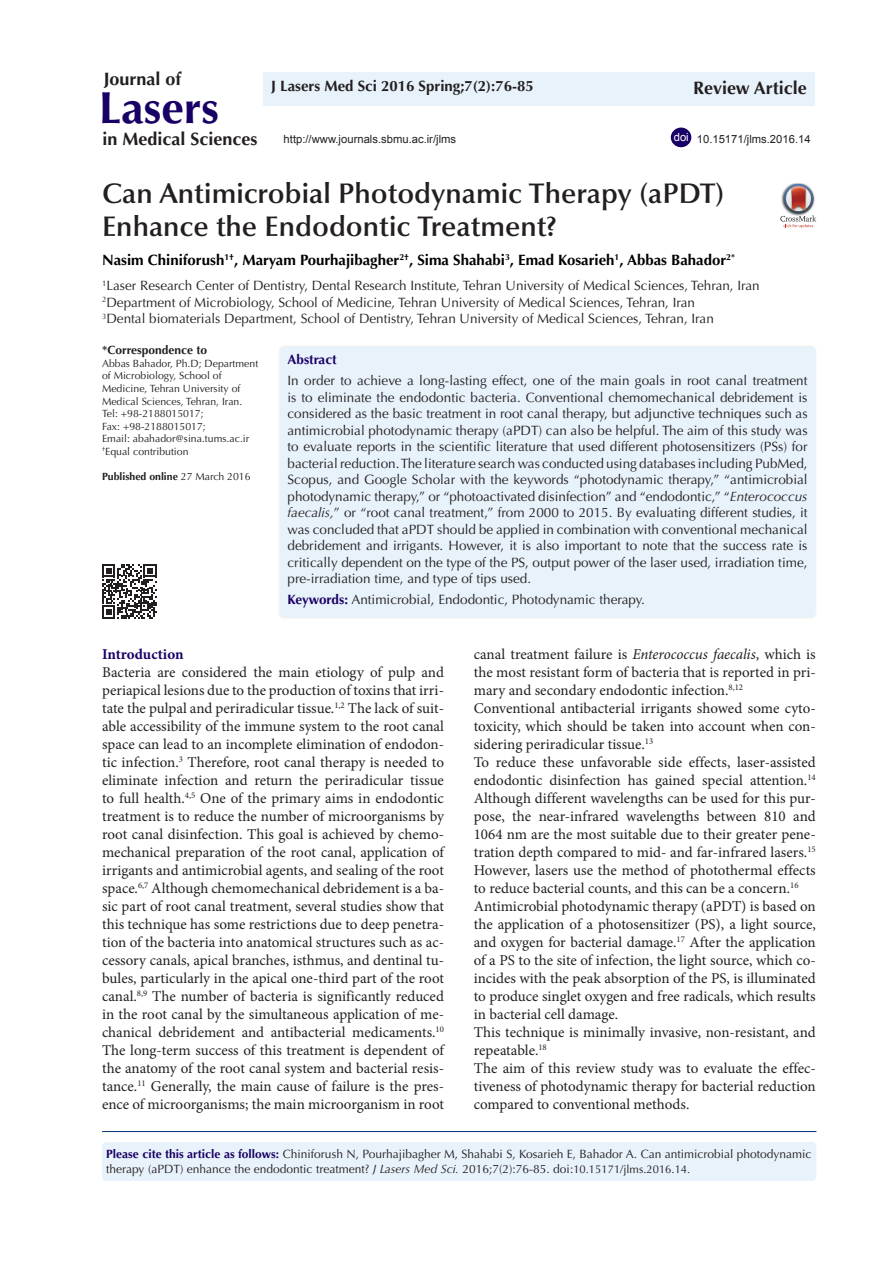
<style>
.page{position:relative;width:893px;height:1263px;background:#fff}
.page>*{position:absolute;margin:0;border:0;box-sizing:border-box;transform-origin:0 0}
.t1{font:700 45px "Optima LT Std";color:#190066}
.t2{font:600 28.5px/33px "Optima LT Std";color:#231f20}
.t3{font:700 18px "Optima LT Std";color:#231f20}
.t4{font:15px/18px "Minion Pro";color:#231f20;text-align:justify}
.t5{font:700 15px "Optima LT Std";color:#000}
.t6{font:700 15px "Optima LT Std";color:#231f20}
.t7{font:700 15px "Minion Pro";letter-spacing:-.005em;color:#190066}
.Default{font:13.5px/16.5px "Optima LT Std";color:#231f20;text-align:justify}
.Default-2{font:700 13.5px "Optima LT Std";color:#190066}
.t8{font:12px/15px "Optima LT Std";color:#231f20}
.t9{font:700 12px "Optima LT Std";color:#231f20}
.t10{font:11.25px "Arial";color:#231f20}
.t11{font:11.25px "Arial";color:#fff}
.t12{font:10.5px/12.6px "Optima LT Std";color:#231f20}
.t13{font:700 10.5px "Optima LT Std";color:#231f20}
.s1{font-style:italic}
.s2{font-weight:700;color:#190066}
.s3{font-weight:400}
.s4{font-size:11.25px}
</style>
<div class="page">
<hr style="left:102px;top:1131px;width:714px;height:1px;background:#053278">
<div style="left:102px;top:1142px;width:714px;height:39px;background:#e8f2fa;border-radius:4px"></div>
<img style="left:792px;top:183px;width:12px;height:1px">
<svg style="left:780px;top:184px;width:36px;height:44px"></svg>
<div style="left:649px;top:72px;width:166px;height:34px;background:#e8f2fa"></div>
<div style="left:671px;top:128px;width:20px;height:19px;background:#190066;border-radius:50%"></div>
<div style="left:279px;top:346px;width:537px;height:272px;background:#e8f2fa;border-radius:6px"></div>
<div style="left:279px;top:345px;width:537px;height:274px;border:1px solid #fef9ed;border-radius:6px"></div>
<svg style="left:102px;top:564px;width:54px;height:54px"></svg>
<div style="left:263px;top:72px;width:386px;height:34px;background:#e8f2fa"></div>
<p class="t3" style="left:104px;top:68px;width:79px">Journal of</p>
<p class="t1" style="left:99px;top:81px;width:122px">Lasers</p>
<p class="t3" style="left:103px;top:129px;width:157px">in Medical Sciences</p>
<p class="t3" style="left:693px;top:77px;width:115px">Review Article</p>
<p class="t6" style="left:271px;top:78px;width:264px">J Lasers Med Sci 2016 Spring;7(2):76-85</p>
<p class="t10" style="left:284px;top:132px;width:174px">http://www.journals.sbmu.ac.ir/jlms</p>
<p class="t11" style="left:674px;top:130px;width:17px">doi</p>
<p class="t10" style="left:697px;top:131px;width:115px">10.15171/jlms.2016.14</p>
<p class="t2" style="left:102px;top:177px;width:624px">Can Antimicrobial Photodynamic Therapy (aPDT)<br>Enhance the Endodontic Treatment?</p>
<p class="t5" style="left:102px;top:251px;width:634px">Nasim Chiniforush<sup>1†</sup>, Maryam Pourhajibagher<sup>2†</sup>, Sima Shahabi<sup>3</sup>, Emad Kosarieh<sup>1</sup>, Abbas Bahador<sup>2*</sup></p>
<p class="Default" style="left:102px;top:278px;width:659px"><sup>1</sup>Laser Research Center of Dentistry, Dental Research Institute, Tehran University of Medical Sciences, Tehran, Iran</p>
<p class="Default" style="left:102px;top:294px;width:595px"><sup>2</sup>Department of Microbiology, School of Medicine, Tehran University of Medical Sciences, Tehran, Iran</p>
<p class="Default" style="left:102px;top:311px;width:613px"><sup>3</sup>Dental biomaterials Department, School of Dentistry, Tehran University of Medical Sciences, Tehran, Iran</p>
<p class="Default-2" style="left:288px;top:352px;width:51px">Abstract</p>
<p class="Default" style="left:288px;top:372px;width:522px">In order to achieve a long-lasting effect, one of the main goals in root canal treatment is to eliminate the endodontic bacteria. Conventional chemomechanical debridement is considered as the basic treatment in root canal therapy, but adjunctive techniques such as antimicrobial photodynamic therapy (aPDT) can also be helpful. The aim of this study was to evaluate reports in the scientific literature that used different photosensitizers (PSs) for bacterial reduction. The literature search was conducted using databases including PubMed, Scopus, and Google Scholar with the keywords “photodynamic therapy,” “antimicrobial photodynamic therapy,” or “photoactivated disinfection” and “endodontic,” “<span class="s1">Enterococcus faecalis,</span>” or “root canal treatment,” from 2000 to 2015. By evaluating different studies, it was concluded that aPDT should be applied in combination with conventional mechanical debridement and irrigants. However, it is also important to note that the success rate is critically dependent on the type of the PS, output power of the laser used, irradiation time, pre-irradiation time, and type of tips used.</p>
<p class="Default" style="left:288px;top:591px;width:359px"><span class="s2">Keywords:</span> Antimicrobial, Endodontic, Photodynamic therapy.</p>
<p class="t9" style="left:102px;top:343px;width:107px">*Correspondence to</p>
<p class="t12" style="left:102px;top:357px;width:158px">Abbas Bahador, Ph.D; Department of Microbiology, School of<br>Medicine, Tehran University of<br>Medical Sciences, Tehran, Iran.</p>
<p class="t12" style="left:102px;top:407px;width:103px">Tel: +98-2188015017;</p>
<p class="t12" style="left:102px;top:420px;width:105px">Fax: +98-2188015017;</p>
<p class="t12" style="left:102px;top:433px;width:149px">Email: abahador@sina.tums.ac.ir</p>
<p class="t12" style="left:102px;top:445px;width:88px"><sup>†</sup>Equal contribution</p>
<p class="t13" style="left:102px;top:470px;width:150px">Published online <span class="s3">27 March 2016</span></p>
<p class="t7" style="left:102px;top:644px;width:83px">Introduction</p>
<p class="t4" style="left:102px;top:664px;width:343px">Bacteria are considered the main etiology of pulp and periapical lesions due to the production of toxins that irri&shy;tate the pulpal and periradicular tissue.<sup>1,2</sup> The lack of suit&shy;able accessibility of the immune system to the root canal space can lead to an incomplete elimination of endodon&shy;tic infection.<sup>3</sup> Therefore, root canal therapy is needed to eliminate infection and return the periradicular tissue to full health.<sup>4,5</sup> One of the primary aims in endodontic treatment is to reduce the number of microorganisms by root canal disinfection. This goal is achieved by chemo&shy;mechanical preparation of the root canal, application of irrigants and antimicrobial agents, and sealing of the root space.<sup>6,7</sup> Although chemomechanical debridement is a ba&shy;sic part of root canal treatment, several studies show that this technique has some restrictions due to deep penetra&shy;tion of the bacteria into anatomical structures such as ac&shy;cessory canals, apical branches, isthmus, and dentinal tu&shy;bules, particularly in the apical one-third part of the root canal.<sup>8,9</sup> The number of bacteria is significantly reduced in the root canal by the simultaneous application of me&shy;chanical debridement and antibacterial medicaments.<sup>10<br></sup>The long-term success of this treatment is dependent of the anatomy of the root canal system and bacterial resis&shy;tance.<sup>11</sup> Generally, the main cause of failure is the pres&shy;ence of microorganisms; the main microorganism in root</p>
<p class="t4" style="left:474px;top:646px;width:343px">canal treatment failure is <span class="s1">Enterococcus faecalis</span>, which is the most resistant form of bacteria that is reported in pri&shy;mary and secondary endodontic infection.<sup>8,12</sup></p>
<p class="t4" style="left:474px;top:700px;width:343px">Conventional antibacterial irrigants showed some cyto&shy;toxicity, which should be taken into account when con&shy;sidering periradicular tissue.<sup>13</sup></p>
<p class="t4" style="left:474px;top:754px;width:343px">To reduce these unfavorable side effects, laser-assisted endodontic disinfection has gained special attention.<sup>14<br></sup>Although different wavelengths can be used for this pur&shy;pose, the near-infrared wavelengths between 810 and 1064 nm are the most suitable due to their greater pene&shy;tration depth compared to mid- and far-infrared lasers.<sup>15<br></sup>However, lasers use the method of photothermal effects to reduce bacterial counts, and this can be a concern.<sup>16</sup></p>
<p class="t4" style="left:474px;top:898px;width:343px">Antimicrobial photodynamic therapy (aPDT) is based on the application of a photosensitizer (PS), a light source, and oxygen for bacterial damage.<sup>17</sup> After the application of a PS to the site of infection, the light source, which co&shy;incides with the peak absorption of the PS, is illuminated to produce singlet oxygen and free radicals, which results in bacterial cell damage.</p>
<p class="t4" style="left:474px;top:1024px;width:343px">This technique is minimally invasive, non-resistant, and repeatable.<sup>18</sup></p>
<p class="t4" style="left:474px;top:1060px;width:343px">The aim of this review study was to evaluate the effec&shy;tiveness of photodynamic therapy for bacterial reduction compared to conventional methods.</p>
<p class="t8" style="left:106px;top:1146px;width:706px"><span class="s2">Please cite this article as follows:</span> Chiniforush N, Pourhajibagher M, Shahabi S, Kosarieh E, Bahador A. Can antimicrobial photodynamic therapy (aPDT) enhance the endodontic treatment? <span class="s1">J Lasers Med Sci.</span> 2016;7(2):76-85. doi:<span class="s4">10.15171/jlms.2016.14.</span></p>
</div>
